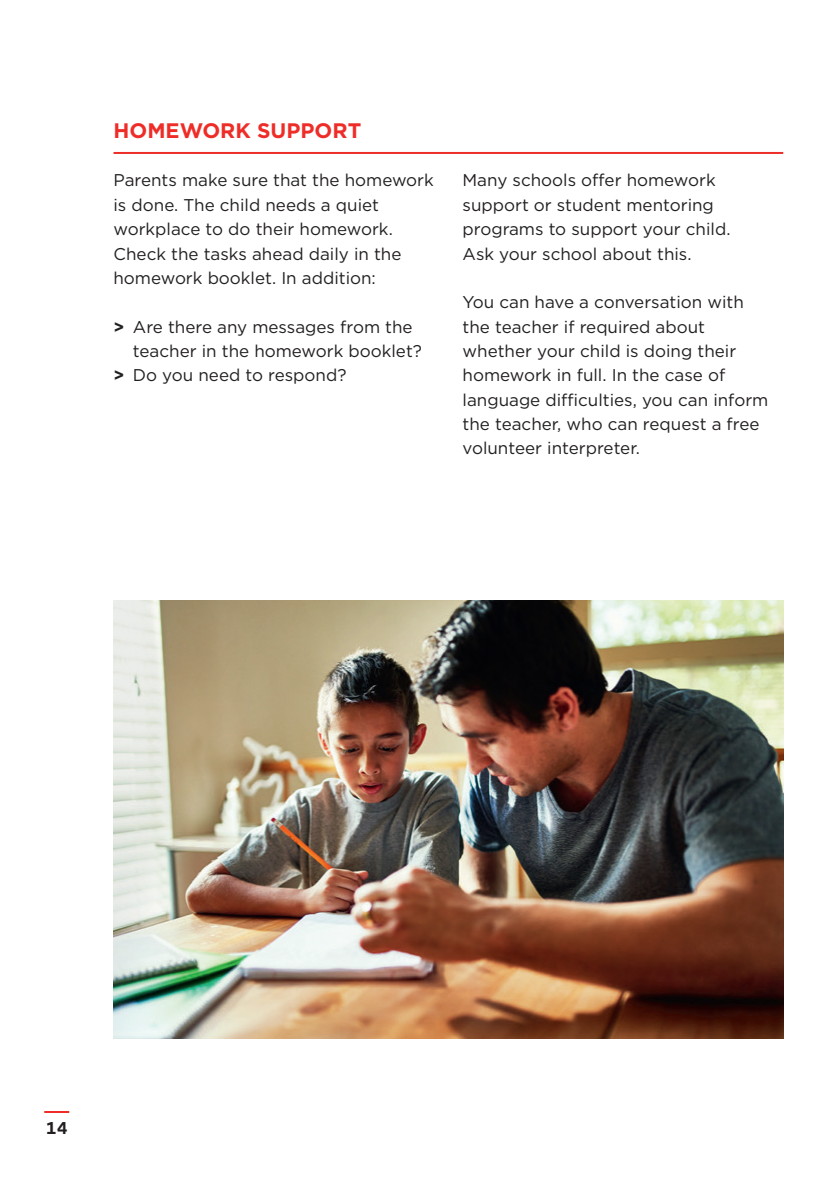
<style>
.page{position:relative;width:840px;height:1191px;background:#fff}
.page>*{position:absolute;margin:0;border:0;box-sizing:border-box;transform-origin:0 0}
.t1{font:700 21px "Gotham";color:#ee2d28}
.t2{font:17px/24.4px "Gotham";color:#231f20}
.t3{font:700 17px "Gotham";color:#231f20}
.s1{font-weight:700}
</style>
<div class="page">
<hr style="left:113px;top:152px;width:669px;height:2px;background:#ee2d28">
<img style="left:113px;top:600px;width:669px;height:439px">
<hr style="left:44px;top:1111px;width:25px;height:2px;background:#ee2d28">
<p class="t1" style="left:113px;top:116px;width:249px">HOMEWORK SUPPORT</p>
<p class="t2" style="left:113px;top:168px;width:322px">Parents make sure that the homework is done. The child needs a quiet workplace to do their homework.<br>Check the tasks ahead daily in the homework booklet. In addition:</p>
<p class="t2" style="left:113px;top:314px;width:300px"><span class="s1">&gt;</span> Are there any messages from the</p>
<p class="t2" style="left:133px;top:338px;width:290px">teacher in the homework booklet?</p>
<p class="t2" style="left:113px;top:363px;width:234px"><span class="s1">&gt;</span> Do you need to respond?</p>
<p class="t2" style="left:462px;top:168px;width:269px">Many schools offer homework support or student mentoring programs to support your child.<br>Ask your school about this.</p>
<p class="t2" style="left:462px;top:290px;width:307px">You can have a conversation with the teacher if required about whether your child is doing their homework in full. In the case of language difficulties, you can inform the teacher, who can request a free volunteer interpreter.</p>
<p class="t3" style="left:46px;top:1116px;width:23px">14</p>
</div>
